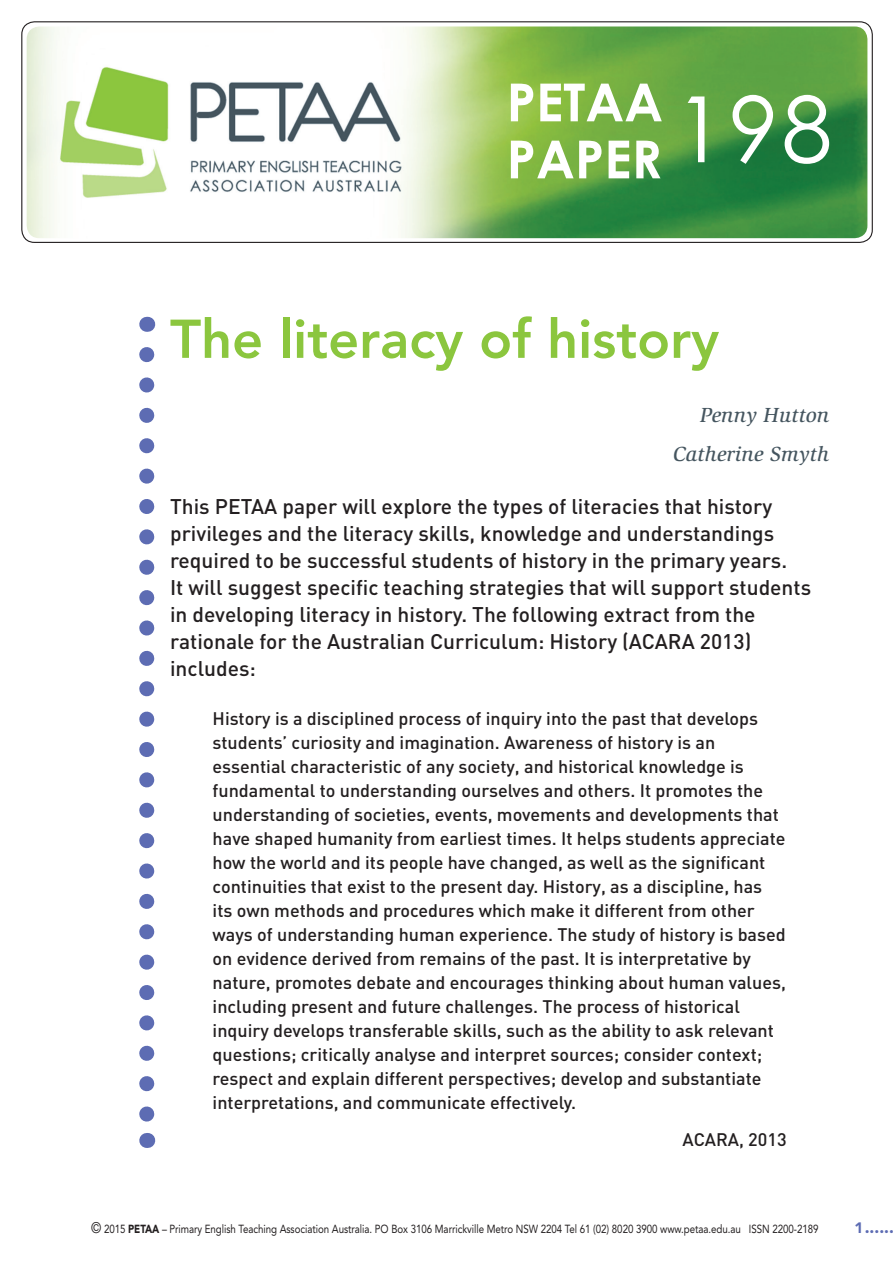
<style>
.page{position:relative;width:893px;height:1263px;background:#fff}
.page>*{position:absolute;margin:0;border:0;box-sizing:border-box;transform-origin:0 0}
.t1{font:800 54px "Avenir";color:#8bc63e}
.t2{font:700 52.5px/57px "Century Gothic";color:#fff}
.t3{font:500 21px/27px "DIN";color:#231f20}
.t4{font:italic 500 21px/39px "Slimbach";letter-spacing:.01em;color:#45555f;text-align:right}
.t5{font:500 18px/24px "DIN";color:#231f20}
.t6{font:900 16.5px "Avenir";color:#5d6cb3}
.t7{font:11.7px "Avenir";letter-spacing:-.005em;color:#231f20;scale:.83 1}
.s1{font-size:15.3px}
.s2{font-weight:900}
.s3{font-size:15px}
</style>
<div class="page">
<div style="left:21px;top:21px;width:852px;height:222px;border:1px solid #231f20;border-radius:13px"></div>
<img style="left:27px;top:26px;width:840px;height:212px">
<svg style="left:139px;top:354px;width:15px;height:768px"></svg>
<svg style="left:147px;top:317px;width:1px;height:15px"></svg>
<svg style="left:147px;top:1133px;width:1px;height:15px"></svg>
<h2 class="t2" style="left:507px;top:71px;width:327px">PETAA<br>PAPER <sup>198</sup></h2>
<h1 class="t1" style="left:170px;top:307px;width:551px">The literacy of history</h1>
<p class="t4" style="left:673px;top:396px;width:158px">Penny Hutton<br>Catherine Smyth</p>
<p class="t3" style="left:170px;top:492px;width:643px">This PETAA paper will explore the types of literacies that history privileges and the literacy skills, knowledge and understandings required to be successful students of history in the primary years.<br>It will suggest specific teaching strategies that will support students in developing literacy in history. The following extract from the rationale for the Australian Curriculum: History (ACARA 2013) includes:</p>
<p class="t5" style="left:213px;top:706px;width:575px">History is a disciplined process of inquiry into the past that develops students’ curiosity and imagination. Awareness of history is an essential characteristic of any society, and historical knowledge is fundamental to understanding ourselves and others. It promotes the understanding of societies, events, movements and developments that have shaped humanity from earliest times. It helps students appreciate how the world and its people have changed, as well as the significant continuities that exist to the present day. History, as a discipline, has its own methods and procedures which make it different from other ways of understanding human experience. The study of history is based on evidence derived from remains of the past. It is interpretative by nature, promotes debate and encourages thinking about human values, including present and future challenges. The process of historical inquiry develops transferable skills, such as the ability to ask relevant questions; critically analyse and interpret sources; consider context; respect and explain different perspectives; develop and substantiate interpretations, and communicate effectively.</p>
<p class="t5" style="left:683px;top:1127px;width:106px">ACARA, 2013</p>
<p class="t7" style="left:91px;top:1222px;width:878px"><span class="s1">©</span> 2015 <span class="s2">PETAA</span> – Primary English Teaching Association Australia. PO Box 3106 Marrickville Metro NSW 2204 Tel 61 (02) 8020 3900 www.petaa.edu.au ISSN 2200-2189</p>
<p class="t6" style="left:854px;top:1217px;width:41px"><span class="s3">1</span>......</p>
</div>
